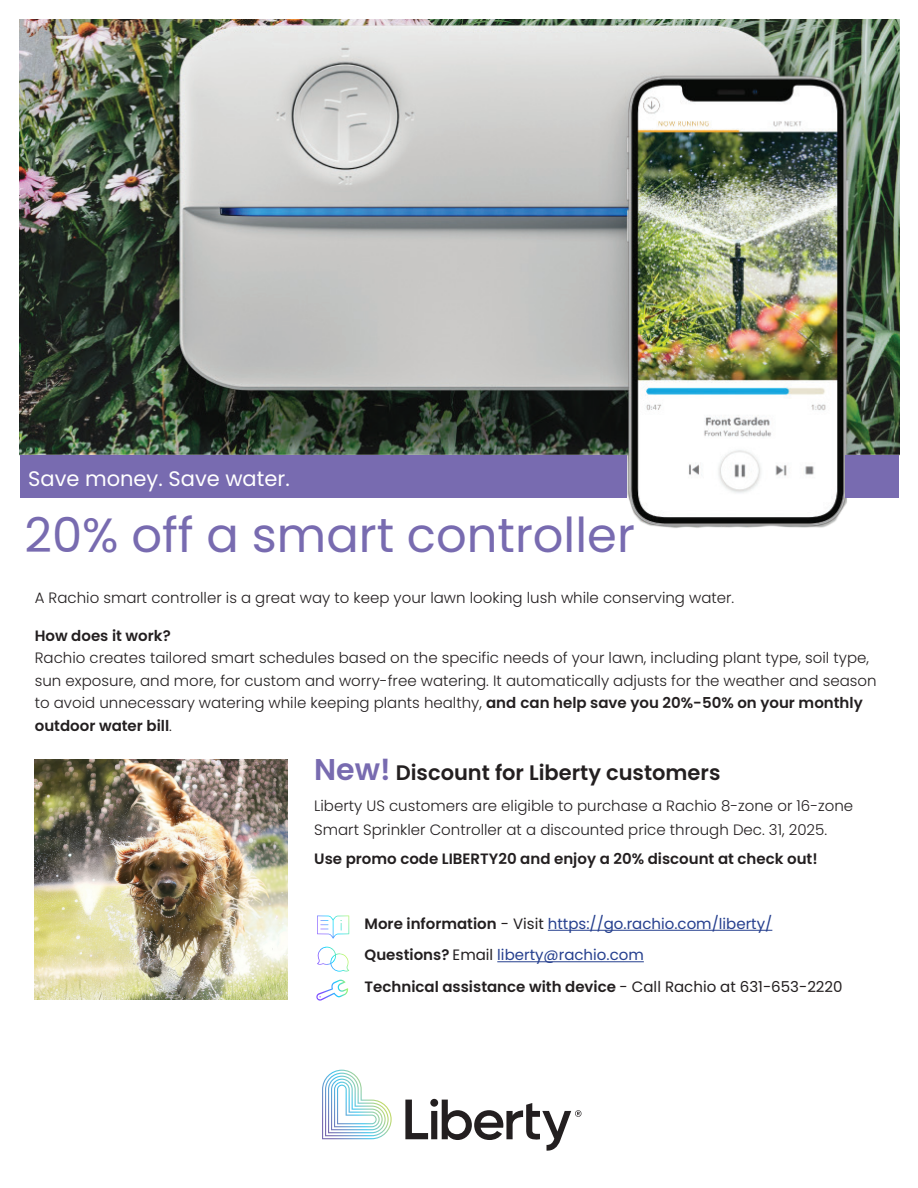
<style>
.page{position:relative;width:918px;height:1188px;background:#fff}
.page>*{position:absolute;margin:0;border:0;box-sizing:border-box;transform-origin:0 0}
.t1{font:48px "Poppins";color:#786bb0}
.t2{font:600 21px "Poppins";color:#231f20}
.t3{font:21px "Poppins";color:#fff}
.t4{font:300 15px/22.5px "Poppins";color:#231f20}
.t5{font:600 15px "Poppins";color:#231f20}
.t6{font:15px "Poppins";color:#253f8e}
.s1{font-weight:600}
.s2{font-size:30px;color:#786bb0}
.s3{font-weight:600;color:#231f20}
.s4{color:#231f20}
.s5{font-weight:400}
</style>
<div class="page">
<img style="left:20px;top:20px;width:879px;height:508px">
<div style="left:20px;top:455px;width:607px;height:43px;background:#786bb0"></div>
<div style="left:846px;top:455px;width:53px;height:43px;background:#786bb0"></div>
<img style="left:35px;top:759px;width:252px;height:241px">
<svg style="left:322px;top:1070px;width:70px;height:69px"></svg>
<svg style="left:405px;top:1099px;width:176px;height:52px"></svg>
<hr style="left:548px;top:930px;width:224px;height:1px;background:#253f8e">
<hr style="left:497px;top:961px;width:147px;height:1px;background:#253f8e">
<svg style="left:317px;top:916px;width:32px;height:23px"></svg>
<svg style="left:316px;top:980px;width:32px;height:21px"></svg>
<svg style="left:317px;top:947px;width:32px;height:25px"></svg>
<p class="t3" style="left:28px;top:466px;width:263px">Save money. Save water.</p>
<p class="t1" style="left:24px;top:508px;width:612px">20% off a smart controller</p>
<p class="t4" style="left:35px;top:587px;width:701px">A Rachio smart controller is a great way to keep your lawn looking lush while conserving water.</p>
<p class="t5" style="left:35px;top:627px;width:137px">How does it work?</p>
<p class="t4" style="left:35px;top:647px;width:843px">Rachio creates tailored smart schedules based on the specific needs of your lawn, including plant type, soil type, sun exposure, and more, for custom and worry-free watering. It automatically adjusts for the weather and season to avoid unnecessary watering while keeping plants healthy, <span class="s1">and can help save you 20%-50% on your monthly outdoor water bill</span>.</p>
<p class="t2" style="left:314px;top:761px;width:408px"><span class="s2">New!</span> Discount for Liberty customers</p>
<p class="t4" style="left:314px;top:794px;width:541px;line-height:24px">Liberty US customers are eligible to purchase a Rachio 8-zone or 16-zone<br>Smart Sprinkler Controller at a discounted price through Dec. 31, 2025.</p>
<p class="t5" style="left:314px;top:850px;width:505px">Use promo code LIBERTY20 and enjoy a 20% discount at check out!</p>
<p class="t6" style="left:365px;top:915px;width:409px"><span class="s3">More information</span> <span class="s4">- Visit</span> https://go.rachio.com/liberty/</p>
<p class="t6" style="left:365px;top:946px;width:281px"><span class="s3">Questions?</span> <span class="s4">Email</span> liberty@rachio.com</p>
<p class="t5" style="left:365px;top:978px;width:480px">Technical assistance with device <span class="s5">- Call Rachio at 631-653-2220</span></p>
</div>
